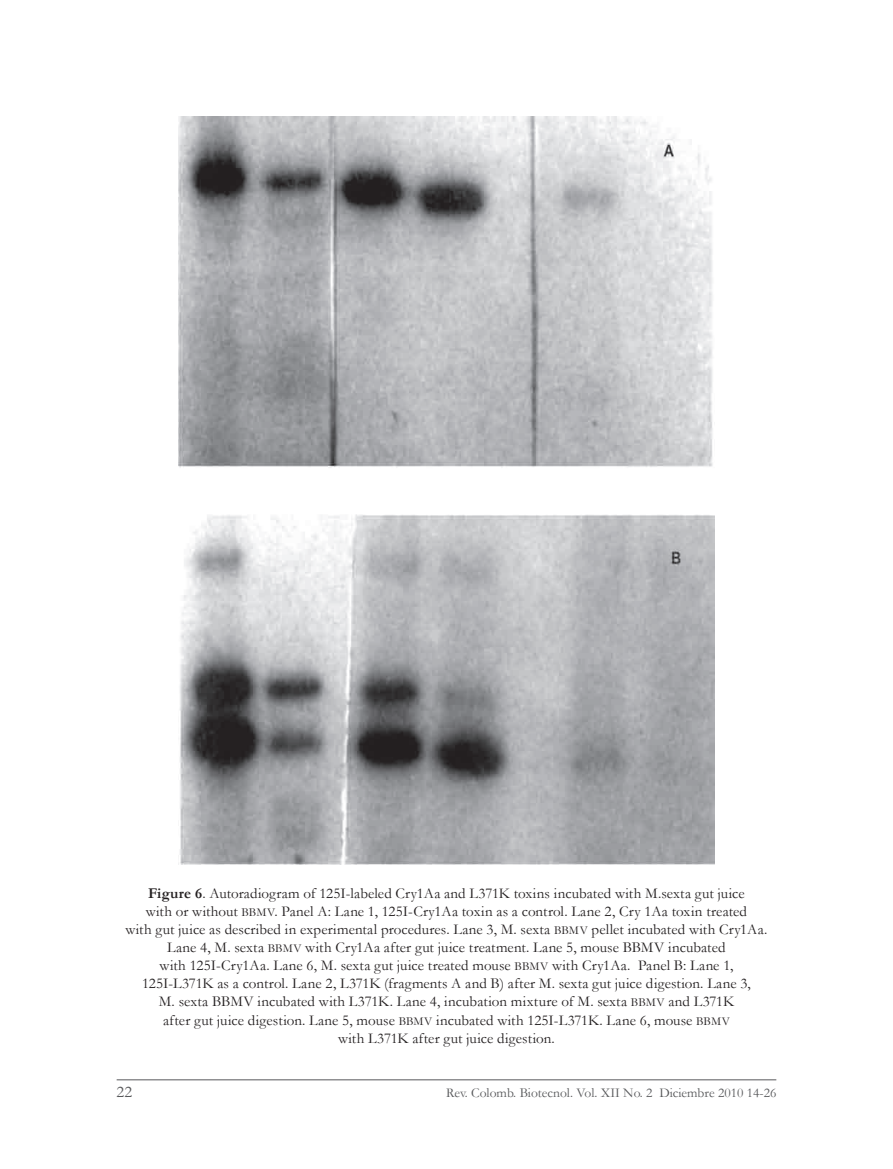
<style>
.page{position:relative;width:893px;height:1169px;background:#fff}
.page>*{position:absolute;margin:0;border:0;box-sizing:border-box;transform-origin:0 0}
.t1{font:16.5px "Garamond";color:#57585a}
.t2{font:15px/18px "Garamond";letter-spacing:.01em;color:#231f20;text-align:center}
.t3{font:13.5px "Garamond";color:#57585a}
.s1{font-weight:700}
.s2{font-size:12px}
</style>
<div class="page">
<hr style="left:117px;top:1079px;width:659px;height:1px;background:#57585a">
<img style="left:178px;top:117px;width:536px;height:747px">
<p class="t2" style="left:125px;top:884px;width:643px"><span class="s1">Figure 6</span>. Autoradiogram of 125I-labeled Cry1Aa and L371K toxins incubated with M.sexta gut juice<br>with or without <span class="s2">BBMV</span>. Panel A: Lane 1, 125I-Cry1Aa toxin as a control. Lane 2, Cry 1Aa toxin treated<br>with gut juice as described in experimental procedures. Lane 3, M. sexta <span class="s2">BBMV</span> pellet incubated with Cry1Aa.<br>Lane 4, M. sexta <span class="s2">BBMV</span> with Cry1Aa after gut juice treatment. Lane 5, mouse BBMV incubated<br>with 125I-Cry1Aa. Lane 6, M. sexta gut juice treated mouse <span class="s2">BBMV</span> with Cry1Aa. Panel B: Lane 1, 125I-L371K as a control. Lane 2, L371K (fragments A and B) after M. sexta gut juice digestion. Lane 3,<br>M. sexta BBMV incubated with L371K. Lane 4, incubation mixture of M. sexta <span class="s2">BBMV</span> and L371K<br>after gut juice digestion. Lane 5, mouse <span class="s2">BBMV</span> incubated with 125I-L371K. Lane 6, mouse <span class="s2">BBMV<br></span>with L371K after gut juice digestion.</p>
<p class="t1" style="left:117px;top:1081px;width:17px">22</p>
<p class="t3" style="left:446px;top:1083px;width:331px">Rev. Colomb. Biotecnol. Vol. XII No. 2 Diciembre 2010 14-26</p>
</div>
